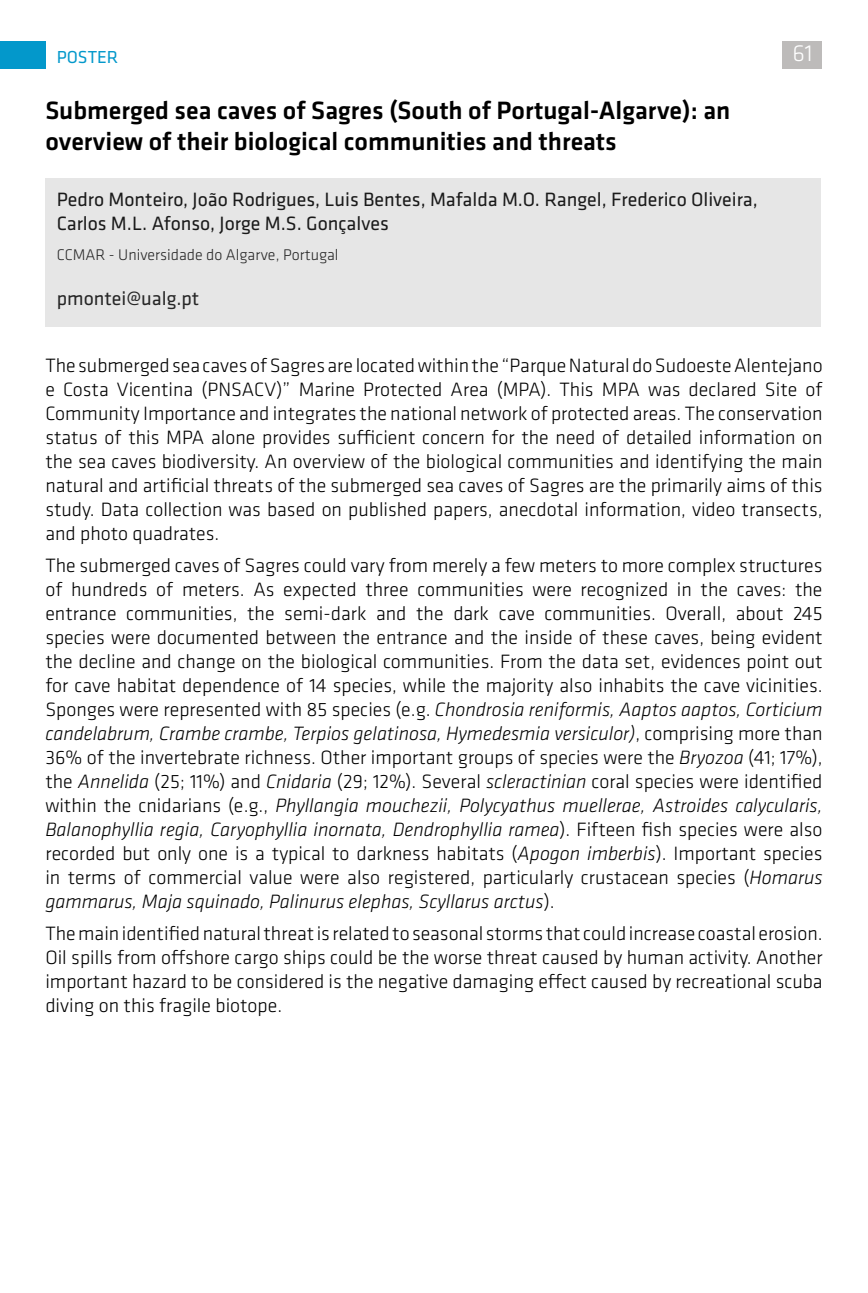
<style>
.page{position:relative;width:868px;height:1293px;background:#fff}
.page>*{position:absolute;margin:0;border:0;box-sizing:border-box;transform-origin:0 0}
.t1{font:500 26px/31.2px "Klavika";color:#000}
.t2{font:300 24px "Klavika";color:#fff}
.t3{font:300 20px/24px "Klavika";color:#000;text-align:justify}
.t4{font:20px/24px "Klavika";color:#1a1a1a}
.t5{font:20px "Klavika";color:#262626}
.t6{font:18px "Klavika";color:#0398cb}
.t7{font:300 16px "Klavika";color:#262626}
.s1{font-style:italic}
</style>
<div class="page">
<div style="left:0;top:41px;width:45px;height:27px;background:#0398cb"></div>
<div style="left:782px;top:41px;width:39px;height:27px;background:#bdbbba"></div>
<div style="left:45px;top:178px;width:775px;height:149px;background:#e6e6e6"></div>
<p class="t6" style="left:57px;top:45px;width:63px">POSTER</p>
<p class="t2" style="left:792px;top:39px;width:22px">61</p>
<h1 class="t1" style="left:45px;top:94px;width:686px">Submerged sea caves of Sagres (South of Portugal-Algarve): an overview of their biological communities and threats</h1>
<p class="t4" style="left:57px;top:187px;width:702px">Pedro Monteiro, João Rodrigues, Luis Bentes, Mafalda M.O. Rangel, Frederico Oliveira,<br>Carlos M.L. Afonso, Jorge M.S. Gonçalves</p>
<p class="t7" style="left:57px;top:245px;width:283px">CCMAR - Universidade do Algarve, Portugal</p>
<p class="t5" style="left:57px;top:285px;width:144px">pmontei@ualg.pt</p>
<p class="t3" style="left:45px;top:353px;width:778px">The submerged sea caves of Sagres are located within the “Parque Natural do Sudoeste Alentejano e Costa Vicentina (PNSACV)” Marine Protected Area (MPA). This MPA was declared Site of Community Importance and integrates the national network of protected areas. The conservation status of this MPA alone provides sufficient concern for the need of detailed information on the sea caves biodiversity. An overview of the biological communities and identifying the main natural and artificial threats of the submerged sea caves of Sagres are the primarily aims of this study. Data collection was based on published papers, anecdotal information, video transects, and photo quadrates.</p>
<p class="t3" style="left:45px;top:553px;width:778px">The submerged caves of Sagres could vary from merely a few meters to more complex structures of hundreds of meters. As expected three communities were recognized in the caves: the entrance communities, the semi-dark and the dark cave communities. Overall, about 245 species were documented between the entrance and the inside of these caves, being evident the decline and change on the biological communities. From the data set, evidences point out for cave habitat dependence of 14 species, while the majority also inhabits the cave vicinities.<br>Sponges were represented with 85 species (e.g. <span class="s1">Chondrosia reniformis, Aaptos aaptos, Corticium candelabrum, Crambe crambe, Terpios gelatinosa, Hymedesmia versiculor)</span>, comprising more than 36% of the invertebrate richness. Other important groups of species were the <span class="s1">Bryozoa</span> (41; 17%), the <span class="s1">Annelida</span> (25; 11%) and <span class="s1">Cnidaria</span> (29; 12%). Several <span class="s1">scleractinian</span> coral species were identified within the cnidarians (e.g., <span class="s1">Phyllangia mouchezii, Polycyathus muellerae, Astroides calycularis, Balanophyllia regia, Caryophyllia inornata, Dendrophyllia ramea</span>). Fifteen fish species were also recorded but only one is a typical to darkness habitats (<span class="s1">Apogon imberbis</span>). Important species in terms of commercial value were also registered, particularly crustacean species (<span class="s1">Homarus gammarus, Maja squinado, Palinurus elephas, Scyllarus arctus</span>).</p>
<p class="t3" style="left:45px;top:921px;width:778px">The main identified natural threat is related to seasonal storms that could increase coastal erosion.<br>Oil spills from offshore cargo ships could be the worse threat caused by human activity. Another important hazard to be considered is the negative damaging effect caused by recreational scuba diving on this fragile biotope.</p>
</div>
